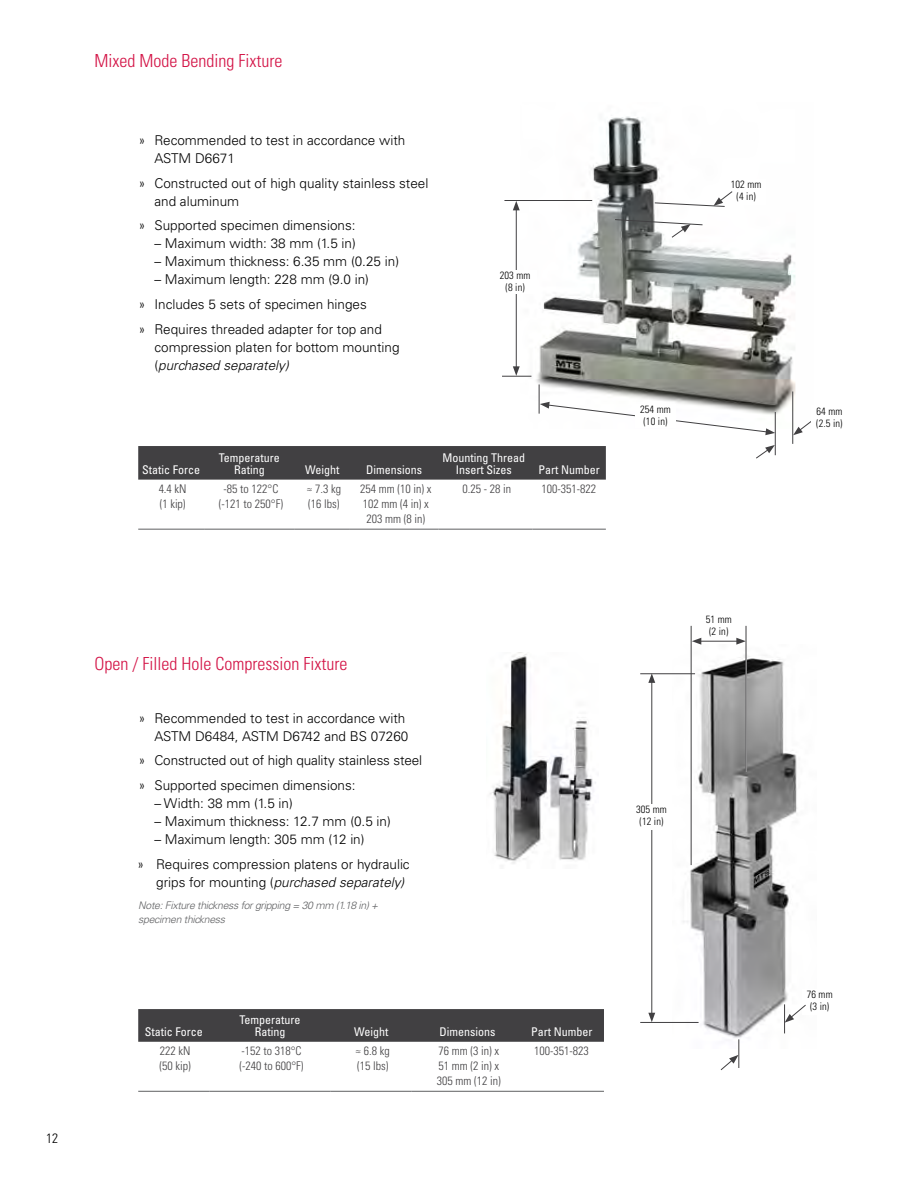
<style>
.page{position:relative;width:918px;height:1188px;background:#fff}
.page>*{position:absolute;margin:0;border:0;box-sizing:border-box;transform-origin:0 0}
.t1{font:300 condensed 18px "Univers LT Std";color:#d31245}
.t2{font:300 13.5px/18px "Univers LT Std";color:#000}
.t3{font:italic 300 13.5px "Univers LT Std";color:#000}
.t4{font:300 condensed 13.5px "Univers LT Std";color:#000}
.t5{font:300 condensed 12px/15px "Univers LT Std";color:#414042}
.t6{font:condensed 12px/12px "Univers LT Std";color:#fff;text-align:center}
.t7{font:300 condensed 10.5px/12px "Univers LT Std";letter-spacing:.01em;color:#000;text-align:center}
.t8{font:italic 300 10.5px/13.5px "Univers LT Std";letter-spacing:-.03em;color:#5f6062}
.s1{font-stretch:condensed}
.s2{font-style:italic}
.s3{font-style:normal}
</style>
<div class="page">
<div style="left:138px;top:446px;width:468px;height:34px;background:#414042"></div>
<hr style="left:138px;top:529px;width:66px;height:1px;background:#5f6062">
<hr style="left:204px;top:529px;width:91px;height:1px;background:#5f6062">
<hr style="left:295px;top:529px;width:55px;height:1px;background:#5f6062">
<hr style="left:350px;top:529px;width:88px;height:1px;background:#5f6062">
<hr style="left:438px;top:529px;width:94px;height:1px;background:#5f6062">
<hr style="left:532px;top:529px;width:74px;height:1px;background:#5f6062">
<div style="left:138px;top:1009px;width:466px;height:33px;background:#414042"></div>
<hr style="left:138px;top:1091px;width:71px;height:1px;background:#5f6062">
<hr style="left:209px;top:1091px;width:122px;height:1px;background:#5f6062">
<hr style="left:331px;top:1091px;width:81px;height:1px;background:#5f6062">
<hr style="left:412px;top:1091px;width:111px;height:1px;background:#5f6062">
<hr style="left:523px;top:1091px;width:81px;height:1px;background:#5f6062">
<img style="left:531px;top:116px;width:265px;height:304px">
<hr style="left:504px;top:200px;width:88px;height:1px;background:#414042">
<hr style="left:516px;top:208px;width:1px;height:161px;background:#414042">
<svg style="left:513px;top:201px;width:7px;height:9px"></svg>
<svg style="left:502px;top:366px;width:29px;height:11px"></svg>
<div style="left:493px;top:270px;width:44px;height:23px;background:#fff"></div>
<hr style="left:539px;top:384px;width:1px;height:30px;background:#414042">
<hr style="left:775px;top:412px;width:1px;height:43px;background:#414042">
<svg style="left:540px;top:402px;width:235px;height:33px"></svg>
<div style="left:635px;top:404px;width:41px;height:24px;background:#fff"></div>
<div style="left:727px;top:179px;width:39px;height:25px;background:#fff"></div>
<img style="left:672px;top:644px;width:125px;height:405px">
<hr style="left:640px;top:1022px;width:59px;height:1px;background:#414042">
<hr style="left:640px;top:673px;width:55px;height:1px;background:#414042">
<hr style="left:651px;top:680px;width:1px;height:335px;background:#414042">
<svg style="left:648px;top:673px;width:7px;height:10px"></svg>
<svg style="left:648px;top:1013px;width:7px;height:9px"></svg>
<div style="left:630px;top:804px;width:43px;height:26px;background:#fff"></div>
<hr style="left:691px;top:626px;width:1px;height:239px;background:#414042">
<hr style="left:699px;top:641px;width:40px;height:1px;background:#414042">
<svg style="left:692px;top:638px;width:9px;height:7px"></svg>
<svg style="left:736px;top:638px;width:10px;height:7px"></svg>
<hr style="left:746px;top:626px;width:1px;height:146px;background:#414042">
<svg style="left:720px;top:1039px;width:19px;height:32px"></svg>
<svg style="left:784px;top:1004px;width:22px;height:29px"></svg>
<img style="left:490px;top:652px;width:106px;height:212px">
<svg style="left:614px;top:219px;width:89px;height:19px"></svg>
<svg style="left:654px;top:191px;width:79px;height:16px"></svg>
<hr style="left:792px;top:391px;width:1px;height:53px;background:#414042">
<svg style="left:756px;top:445px;width:19px;height:14px"></svg>
<svg style="left:793px;top:420px;width:18px;height:15px"></svg>
<p class="t4" style="left:46px;top:1130px;width:13px">12</p>
<h1 class="t1" style="left:94px;top:50px;width:189px">Mixed Mode Bending Fixture</h1>
<p class="t2" style="left:154px;top:131px;width:253px;text-indent:-15px"><span class="s1">»</span> Recommended to test in accordance with<br>ASTM D6671</p>
<p class="t2" style="left:154px;top:174px;width:276px;text-indent:-15px"><span class="s1">»</span> Constructed out of high quality stainless steel and aluminum</p>
<p class="t2" style="left:139px;top:216px;width:218px"><span class="s1">»</span> Supported specimen dimensions:</p>
<p class="t2" style="left:154px;top:234px;width:203px">– Maximum width: 38 mm (1.5 in)</p>
<p class="t2" style="left:154px;top:252px;width:246px">– Maximum thickness: 6.35 mm (0.25 in)</p>
<p class="t2" style="left:139px;top:267px;width:244px;line-height:24.8px;text-indent:15px">– Maximum length: 228 mm (9.0 in)<br><span class="s1">»</span> Includes 5 sets of specimen hinges<br><span class="s1">»</span> Requires threaded adapter for top and</p>
<p class="t2" style="left:154px;top:338px;width:247px">compression platen for bottom mounting (<span class="s2">purchased separately)</span></p>
<p class="t7" style="left:500px;top:269px;width:32px">203 mm (8 in)</p>
<p class="t6" style="left:142px;top:463px;width:59px">Static Force</p>
<p class="t6" style="left:219px;top:451px;width:63px">Temperature<br>Rating</p>
<p class="t6" style="left:305px;top:463px;width:36px">Weight</p>
<p class="t6" style="left:366px;top:463px;width:57px">Dimensions</p>
<p class="t6" style="left:442px;top:451px;width:84px">Mounting Thread<br>Insert Sizes</p>
<p class="t6" style="left:538px;top:463px;width:63px">Part Number</p>
<p class="t5" style="left:159px;top:481px;width:29px">4.4 kN (1 kip)</p>
<p class="t5" style="left:219px;top:481px;width:66px;text-align:center">-85 to 122°C (-121 to 250°F)</p>
<p class="t5" style="left:307px;top:481px;width:36px">≈ 7.3 kg (16 lbs)</p>
<p class="t5" style="left:360px;top:481px;width:73px;text-align:center">254 mm (10 in) x<br>102 mm (4 in) x<br>203 mm (8 in)</p>
<p class="t5" style="left:463px;top:481px;width:50px">0.25 - 28 in</p>
<p class="t5" style="left:542px;top:481px;width:56px">100-351-822</p>
<h1 class="t1" style="left:94px;top:653px;width:254px">Open / Filled Hole Compression Fixture</h1>
<p class="t2" style="left:139px;top:709px;width:270px;text-align:right"><span class="s1">»</span> Recommended to test in accordance with<br>ASTM D6484, ASTM D6742 and BS 07260</p>
<p class="t2" style="left:139px;top:748px;width:284px;line-height:24.8px"><span class="s1">»</span> Constructed out of high quality stainless steel <span class="s1">»</span> Supported specimen dimensions:</p>
<p class="t2" style="left:154px;top:794px;width:140px">– Width: 38 mm (1.5 in)</p>
<p class="t2" style="left:154px;top:812px;width:238px">– Maximum thickness: 12.7 mm (0.5 in)</p>
<p class="t2" style="left:138px;top:827px;width:273px;line-height:24.8px;text-indent:16px">– Maximum length: 305 mm (12 in)<br><span class="s1">»</span> Requires compression platens or hydraulic</p>
<p class="t3" style="left:156px;top:874px;width:250px"><span class="s3">grips for mounting (</span>purchased separately)</p>
<p class="t8" style="left:138px;top:899px;width:241px">Note: Fixture thickness for gripping = 30 mm (1.18 in) + specimen thickness</p>
<p class="t6" style="left:145px;top:1025px;width:59px">Static Force</p>
<p class="t6" style="left:239px;top:1013px;width:63px">Temperature<br>Rating</p>
<p class="t6" style="left:354px;top:1025px;width:36px">Weight</p>
<p class="t6" style="left:439px;top:1025px;width:57px">Dimensions</p>
<p class="t6" style="left:531px;top:1025px;width:63px">Part Number</p>
<p class="t5" style="left:160px;top:1043px;width:33px">222 kN (50 kip)</p>
<p class="t5" style="left:239px;top:1043px;width:66px">-152 to 318°C (-240 to 600°F)</p>
<p class="t5" style="left:356px;top:1043px;width:36px">≈ 6.8 kg (15 lbs)</p>
<p class="t5" style="left:437px;top:1043px;width:65px">76 mm (3 in) x<br>51 mm (2 in) x<br>305 mm (12 in)</p>
<p class="t5" style="left:534px;top:1043px;width:56px">100-351-823</p>
<p class="t7" style="left:731px;top:178px;width:32px">102 mm (4 in)</p>
<p class="t7" style="left:640px;top:403px;width:32px">254 mm (10 in)</p>
<p class="t7" style="left:706px;top:613px;width:28px">51 mm (2 in)</p>
<p class="t7" style="left:636px;top:803px;width:32px">305 mm (12 in)</p>
<p class="t7" style="left:816px;top:405px;width:28px;text-align:left">64 mm (2.5 in)</p>
<p class="t7" style="left:807px;top:989px;width:28px">76 mm (3 in)</p>
</div>
